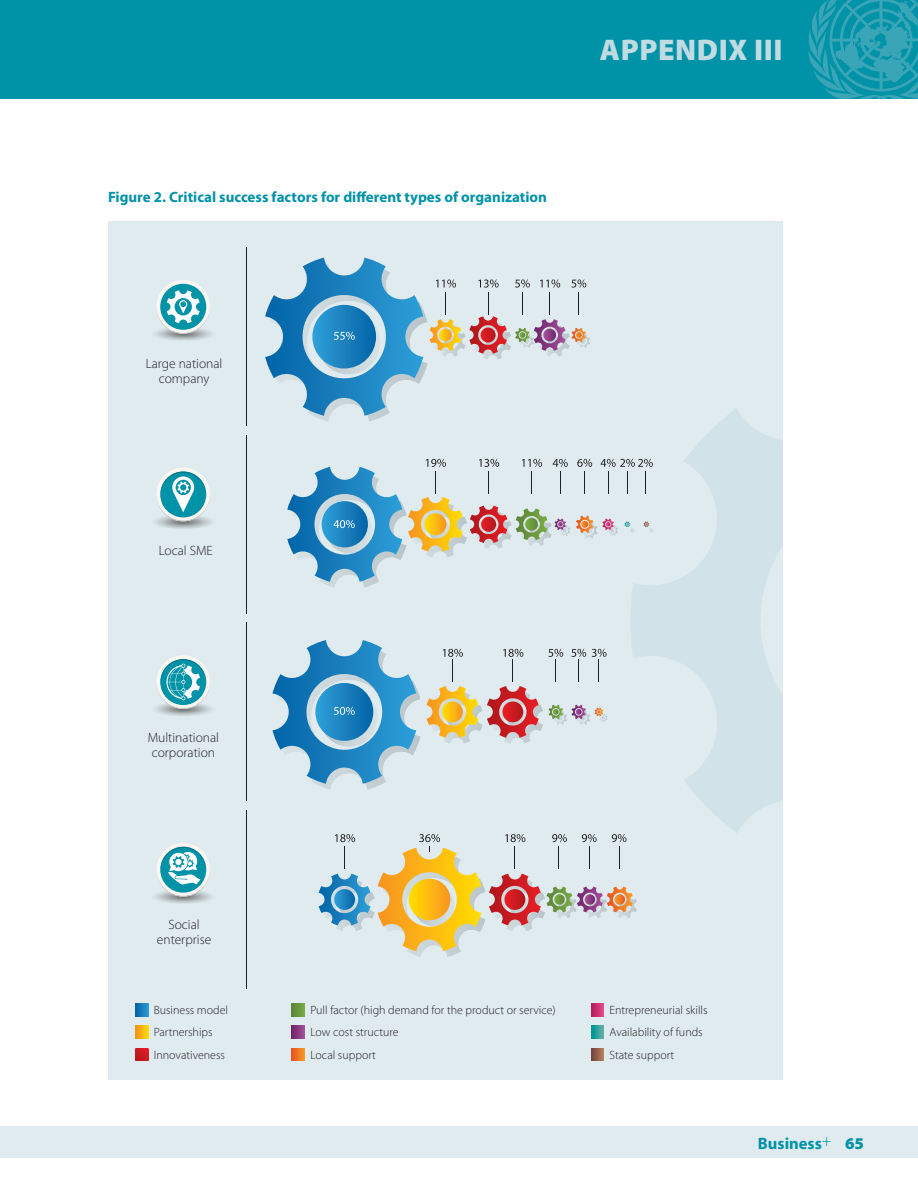
<style>
.page{position:relative;width:918px;height:1188px;background:#fff}
.page>*{position:absolute;margin:0;border:0;box-sizing:border-box;transform-origin:0 0}
.t1{font:900 30px "Myriad Pro";letter-spacing:.02em;color:#c0dbe2}
.t2{font:700 16.5px "Myriad Pro";color:#0092a7}
.t3{font:700 15px "Myriad Pro";color:#0092a7}
.t4{font:300 13.5px/15px "Myriad Pro";color:#231f20;text-align:center}
.t5{font:300 12px "Myriad Pro";color:#231f20}
.s1{font-weight:900}
</style>
<div class="page">
<div style="left:0;top:1126px;width:918px;height:32px;background:#dfebef"></div>
<div style="left:0;top:0;width:918px;height:99px;background:#0092a7"></div>
<svg style="left:808px;top:0;width:110px;height:99px"></svg>
<div style="left:108px;top:221px;width:675px;height:859px;background:#dfebef"></div>
<hr style="left:246px;top:435px;width:1px;height:179px;background:#231f20">
<hr style="left:246px;top:623px;width:1px;height:178px;background:#231f20">
<hr style="left:246px;top:810px;width:1px;height:179px;background:#231f20">
<hr style="left:246px;top:247px;width:1px;height:179px;background:#231f20">
<svg style="left:136px;top:1004px;width:12px;height:12px"></svg>
<svg style="left:136px;top:1048px;width:12px;height:13px"></svg>
<svg style="left:591px;top:1026px;width:13px;height:13px"></svg>
<svg style="left:136px;top:1026px;width:12px;height:13px"></svg>
<svg style="left:292px;top:1004px;width:12px;height:12px"></svg>
<svg style="left:292px;top:1026px;width:12px;height:13px"></svg>
<svg style="left:292px;top:1048px;width:12px;height:13px"></svg>
<svg style="left:591px;top:1004px;width:13px;height:12px"></svg>
<svg style="left:591px;top:1048px;width:13px;height:13px"></svg>
<div style="left:156px;top:655px;width:54px;height:54px;background:#f9f6f2;border-radius:50%"></div>
<svg style="left:157px;top:659px;width:53px;height:51px"></svg>
<svg style="left:156px;top:280px;width:54px;height:54px"></svg>
<div style="left:160px;top:284px;width:46px;height:46px;background:#0092a7;border-radius:50%"></div>
<svg style="left:157px;top:290px;width:53px;height:45px"></svg>
<div style="left:156px;top:468px;width:54px;height:53px;background:#f9f6f2;border-radius:50%"></div>
<svg style="left:157px;top:472px;width:53px;height:50px"></svg>
<div style="left:156px;top:843px;width:54px;height:54px;background:#f9f6f2;border-radius:50%"></div>
<svg style="left:157px;top:847px;width:53px;height:50px"></svg>
<svg style="left:272px;top:640px;width:148px;height:149px"></svg>
<svg style="left:319px;top:834px;width:318px;height:123px"></svg>
<svg style="left:427px;top:649px;width:180px;height:95px"></svg>
<svg style="left:287px;top:459px;width:342px;height:129px"></svg>
<svg style="left:265px;top:258px;width:325px;height:163px"></svg>
<svg style="left:629px;top:408px;width:154px;height:479px"></svg>
<svg style="left:778px;top:503px;width:5px;height:235px"></svg>
<p class="t3" style="left:108px;top:191px;width:441px">Figure 2. Critical success factors for different types of organization</p>
<h1 class="t1" style="left:600px;top:39px;width:184px">APPENDIX III</h1>
<p class="t4" style="left:146px;top:357px;width:78px">Large national company</p>
<p class="t4" style="left:159px;top:544px;width:56px">Local SME</p>
<p class="t4" style="left:148px;top:731px;width:73px;text-align:left">Multinational corporation</p>
<p class="t4" style="left:157px;top:918px;width:56px">Social enterprise</p>
<p class="t5" style="left:310px;top:1005px;width:247px">Pull factor (high demand for the product or service)</p>
<p class="t5" style="left:154px;top:1005px;width:76px">Business model</p>
<p class="t5" style="left:610px;top:1005px;width:100px">Entrepreneurial skills</p>
<p class="t5" style="left:154px;top:1028px;width:60px">Partnerships</p>
<p class="t5" style="left:310px;top:1028px;width:90px">Low cost structure</p>
<p class="t5" style="left:610px;top:1028px;width:95px">Availability of funds</p>
<p class="t5" style="left:310px;top:1051px;width:67px">Local support</p>
<p class="t5" style="left:154px;top:1051px;width:73px">Innovativeness</p>
<p class="t5" style="left:610px;top:1051px;width:66px">State support</p>
<h2 class="t2" style="left:758px;top:1137px;width:108px">Business<sup>+</sup> <span class="s1">65</span></h2>
</div>
